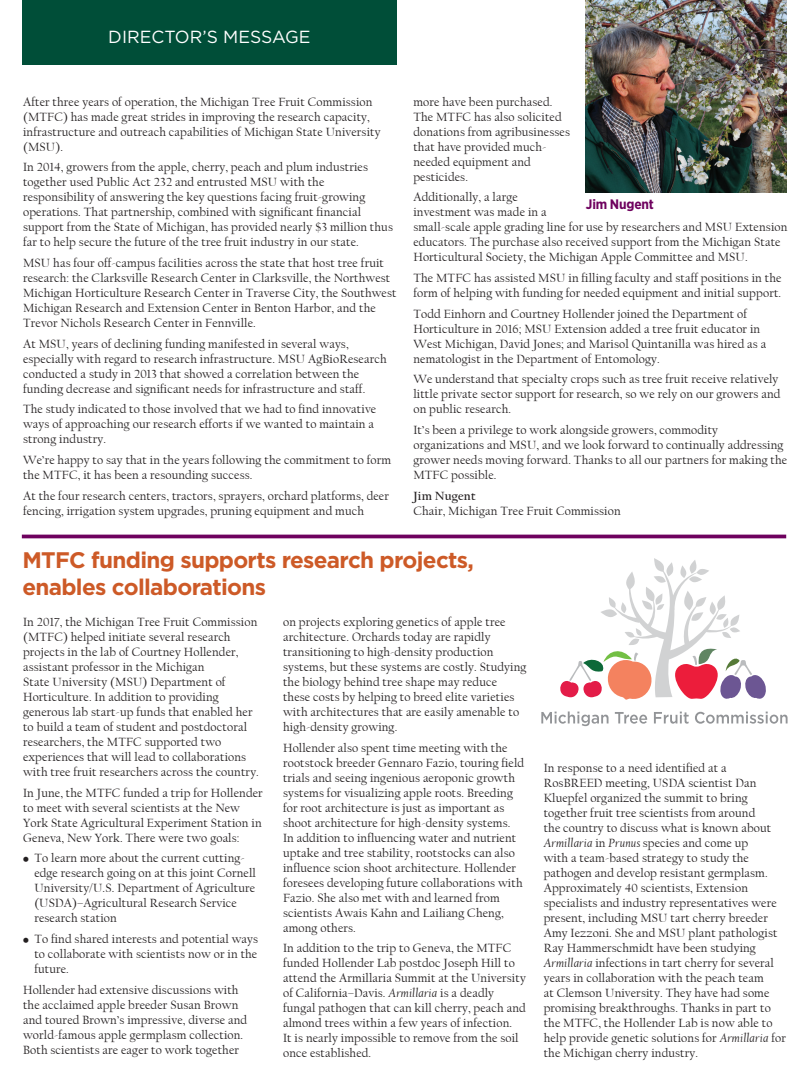
<style>
.page{position:relative;width:810px;height:1080px;background:#fff}
.page>*{position:absolute;margin:0;border:0;box-sizing:border-box;transform-origin:0 0}
.t1{font:700 22.5px/27px "Gotham";letter-spacing:-.03em;color:#cd5a27}
.t2{font:17.5px "Gotham";color:#fff}
.t3{font:700 13.75px "Gotham Narrow";letter-spacing:-.015em;color:#6e015e}
.t4{font:12.5px/15px "Californian FB";letter-spacing:.01em;color:#231f20}
.t5{font:700 12.5px "Californian FB";letter-spacing:.01em;color:#231f20}
.s1{font-style:italic}
</style>
<div class="page">
<div style="left:22px;top:0;width:375px;height:64px;background:#004e38"></div>
<img style="left:586px;top:0;width:201px;height:192px">
<hr style="left:22px;top:535px;width:764px;height:3px;background:#6e015e">
<svg style="left:560px;top:558px;width:206px;height:142px"></svg>
<svg style="left:541px;top:711px;width:68px;height:15px"></svg>
<svg style="left:615px;top:712px;width:32px;height:12px"></svg>
<svg style="left:654px;top:712px;width:35px;height:12px"></svg>
<svg style="left:695px;top:712px;width:93px;height:12px"></svg>
<h2 class="t2" style="left:108px;top:25px;width:204px">DIRECTOR’S MESSAGE</h2>
<p class="t4" style="left:23px;top:94px;width:359px">After three years of operation, the Michigan Tree Fruit Commission (MTFC) has made great strides in improving the research capacity, infrastructure and outreach capabilities of Michigan State University (MSU).</p>
<p class="t4" style="left:23px;top:160px;width:371px">In 2014, growers from the apple, cherry, peach and plum industries together used Public Act 232 and entrusted MSU with the responsibility of answering the key questions facing fruit-growing operations. That partnership, combined with significant financial support from the State of Michigan, has provided nearly $3 million thus far to help secure the future of the tree fruit industry in our state.</p>
<p class="t4" style="left:23px;top:256px;width:375px">MSU has four off-campus facilities across the state that host tree fruit research: the Clarksville Research Center in Clarksville, the Northwest Michigan Horticulture Research Center in Traverse City, the Southwest Michigan Research and Extension Center in Benton Harbor, and the Trevor Nichols Research Center in Fennville.</p>
<p class="t4" style="left:23px;top:336px;width:365px">At MSU, years of declining funding manifested in several ways, especially with regard to research infrastructure. MSU AgBioResearch conducted a study in 2013 that showed a correlation between the funding decrease and significant needs for infrastructure and staff.</p>
<p class="t4" style="left:23px;top:402px;width:355px">The study indicated to those involved that we had to find innovative ways of approaching our research efforts if we wanted to maintain a strong industry.</p>
<p class="t4" style="left:23px;top:453px;width:370px">We’re happy to say that in the years following the commitment to form the MTFC, it has been a resounding success.</p>
<p class="t4" style="left:23px;top:488px;width:367px">At the four research centers, tractors, sprayers, orchard platforms, deer fencing, irrigation system upgrades, pruning equipment and much</p>
<p class="t4" style="left:413px;top:94px;width:158px">more have been purchased.<br>The MTFC has also solicited donations from agribusinesses that have provided much&shy;needed equipment and pesticides.</p>
<p class="t4" style="left:413px;top:190px;width:376px">Additionally, a large<br>investment was made in a<br>small-scale apple grading line for use by researchers and MSU Extension educators. The purchase also received support from the Michigan State Horticultural Society, the Michigan Apple Committee and MSU.</p>
<p class="t4" style="left:413px;top:271px;width:370px">The MTFC has assisted MSU in filling faculty and staff positions in the form of helping with funding for needed equipment and initial support.</p>
<p class="t4" style="left:413px;top:306px;width:354px">Todd Einhorn and Courtney Hollender joined the Department of Horticulture in 2016; MSU Extension added a tree fruit educator in West Michigan, David Jones; and Marisol Quintanilla was hired as a nematologist in the Department of Entomology.</p>
<p class="t4" style="left:413px;top:372px;width:369px">We understand that specialty crops such as tree fruit receive relatively little private sector support for research, so we rely on our growers and on public research.</p>
<p class="t4" style="left:413px;top:423px;width:375px">It’s been a privilege to work alongside growers, commodity organizations and MSU, and we look forward to continually addressing grower needs moving forward. Thanks to all our partners for making the MTFC possible.</p>
<p class="t5" style="left:413px;top:488px;width:64px">Jim Nugent</p>
<p class="t4" style="left:413px;top:503px;width:209px">Chair, Michigan Tree Fruit Commission</p>
<p class="t3" style="left:586px;top:195px;width:69px">Jim Nugent</p>
<h1 class="t1" style="left:22px;top:547px;width:453px">MTFC funding supports research projects, enables collaborations</h1>
<p class="t4" style="left:23px;top:615px;width:237px">In 2017, the Michigan Tree Fruit Commission (MTFC) helped initiate several research projects in the lab of Courtney Hollender, assistant professor in the Michigan<br>State University (MSU) Department of Horticulture. In addition to providing generous lab start-up funds that enabled her to build a team of student and postdoctoral researchers, the MTFC supported two experiences that will lead to collaborations with tree fruit researchers across the country.</p>
<p class="t4" style="left:23px;top:785px;width:241px">In June, the MTFC funded a trip for Hollender to meet with several scientists at the New York State Agricultural Experiment Station in Geneva, New York. There were two goals:</p>
<p class="t4" style="left:34px;top:851px;width:223px;text-indent:-11px">Ū To learn more about the current cutting&shy;edge research going on at this joint Cornell University/U.S. Department of Agriculture (USDA)–Agricultural Research Service research station</p>
<p class="t4" style="left:34px;top:931px;width:225px;text-align:justify;text-indent:-11px">Ū To find shared interests and potential ways to collaborate with scientists now or in the future.</p>
<p class="t4" style="left:23px;top:982px;width:226px">Hollender had extensive discussions with the acclaimed apple breeder Susan Brown and toured Brown’s impressive, diverse and world-famous apple germplasm collection.<br>Both scientists are eager to work together</p>
<p class="t4" style="left:283px;top:615px;width:245px">on projects exploring genetics of apple tree architecture. Orchards today are rapidly transitioning to high-density production systems, but these systems are costly. Studying the biology behind tree shape may reduce these costs by helping to breed elite varieties with architectures that are easily amenable to high-density growing.</p>
<p class="t4" style="left:283px;top:740px;width:243px">Hollender also spent time meeting with the rootstock breeder Gennaro Fazio, touring field trials and seeing ingenious aeroponic growth systems for visualizing apple roots. Breeding for root architecture is just as important as shoot architecture for high-density systems.<br>In addition to influencing water and nutrient uptake and tree stability, rootstocks can also influence scion shoot architecture. Hollender foresees developing future collaborations with Fazio. She also met with and learned from scientists Awais Kahn and Lailiang Cheng, among others.</p>
<p class="t4" style="left:283px;top:941px;width:244px">In addition to the trip to Geneva, the MTFC funded Hollender Lab postdoc Joseph Hill to attend the Armillaria Summit at the University of California–Davis. <span class="s1">Armillaria</span> is a deadly fungal pathogen that can kill cherry, peach and almond trees within a few years of infection.<br>It is nearly impossible to remove from the soil once established.</p>
<p class="t4" style="left:544px;top:761px;width:244px">In response to a need identified at a RosBREED meeting, USDA scientist Dan Kluepfel organized the summit to bring together fruit tree scientists from around<br>the country to discuss what is known about <span class="s1">Armillaria</span> in <span class="s1">Prunus</span> species and come up<br>with a team-based strategy to study the pathogen and develop resistant germplasm.<br>Approximately 40 scientists, Extension specialists and industry representatives were present, including MSU tart cherry breeder Amy Iezzoni. She and MSU plant pathologist Ray Hammerschmidt have been studying <span class="s1">Armillaria</span> infections in tart cherry for several years in collaboration with the peach team<br>at Clemson University. They have had some promising breakthroughs. Thanks in part to the MTFC, the Hollender Lab is now able to help provide genetic solutions for <span class="s1">Armillaria</span> for the Michigan cherry industry.</p>
</div>
